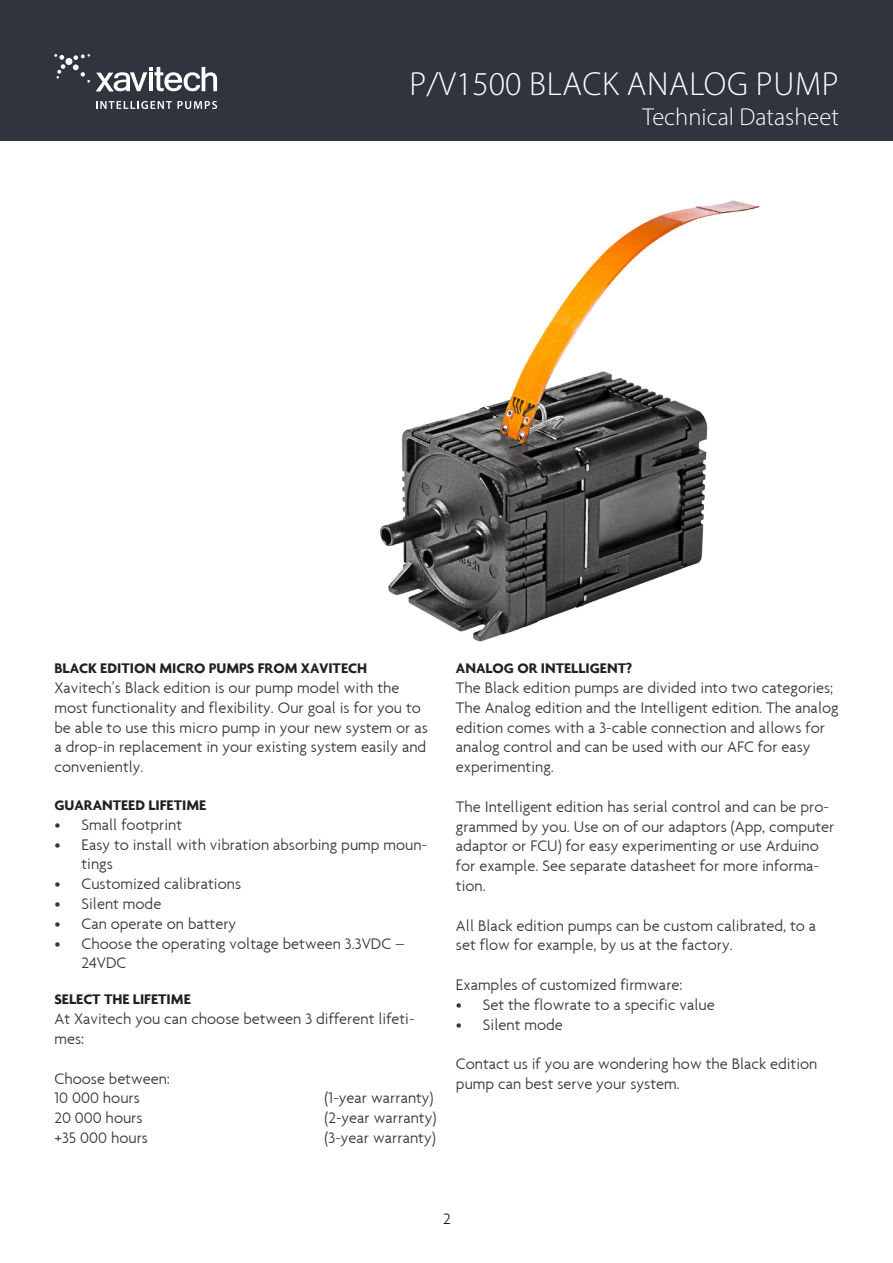
<style>
.page{position:relative;width:893px;height:1263px;background:#fff}
.page>*{position:absolute;margin:0;border:0;box-sizing:border-box;transform-origin:0 0}
.t1{font:300 33.45px "Myriad Pro";letter-spacing:.02em;color:#fff}
.t2{font:300 24.6px "Myriad Pro";color:#fff}
.Brödtext{font:300 16.5px/19.8px "Agenda";color:#31373f}
.t3{font:300 16.5px "Agenda";color:#231f20}
.Rubrik_3{font:700 15px "Agenda";color:#231f20}
</style>
<div class="page">
<div style="left:0;top:0;width:893px;height:140px;background:#30343e"></div>
<svg style="left:96px;top:101px;width:121px;height:8px"></svg>
<svg style="left:96px;top:67px;width:121px;height:24px"></svg>
<div style="left:65px;top:58px;width:8px;height:7px;background:#fff;border-radius:50%"></div>
<svg style="left:54px;top:54px;width:11px;height:25px"></svg>
<svg style="left:73px;top:54px;width:17px;height:29px"></svg>
<img style="left:380px;top:200px;width:380px;height:442px">
<p class="t1" style="left:410px;top:64px;width:431px">P/V1500 BLACK ANALOG PUMP</p>
<p class="t2" style="left:643px;top:102px;width:198px">Technical Datasheet</p>
<p class="Rubrik_3" style="left:54px;top:659px;width:314px">BLACK EDITION MICRO PUMPS FROM XAVITECH</p>
<p class="Brödtext" style="left:54px;top:677px;width:375px">Xavitech’s Black edition is our pump model with the most functionality and flexibility. Our goal is for you to be able to use this micro pump in your new system or as a drop-in replacement in your existing system easily and conveniently.</p>
<p class="Rubrik_3" style="left:54px;top:796px;width:153px">GUARANTEED LIFETIME</p>
<p class="Brödtext" style="left:54px;top:814px;width:129px">• Small footprint</p>
<p class="Brödtext" style="left:81px;top:834px;width:347px;text-indent:-27px">• Easy to install with vibration absorbing pump moun&shy;tings</p>
<p class="Brödtext" style="left:54px;top:874px;width:188px">• Customized calibrations</p>
<p class="Brödtext" style="left:54px;top:893px;width:108px">• Silent mode</p>
<p class="Brödtext" style="left:54px;top:913px;width:183px">• Can operate on battery</p>
<p class="Brödtext" style="left:81px;top:933px;width:325px;text-indent:-27px">• Choose the operating voltage between 3.3VDC –<br>24VDC</p>
<p class="Rubrik_3" style="left:54px;top:990px;width:138px">SELECT THE LIFETIME</p>
<p class="Brödtext" style="left:54px;top:1009px;width:362px">At Xavitech you can choose between 3 different lifeti&shy;mes:</p>
<p class="Brödtext" style="left:54px;top:1068px;width:117px">Choose between:<br>10 000 hours</p>
<p class="Brödtext" style="left:324px;top:1088px;width:111px">(1-year warranty)</p>
<p class="Brödtext" style="left:54px;top:1108px;width:90px">20 000 hours</p>
<p class="Brödtext" style="left:324px;top:1108px;width:113px">(2-year warranty)</p>
<p class="Brödtext" style="left:54px;top:1127px;width:95px">+35 000 hours</p>
<p class="Brödtext" style="left:324px;top:1127px;width:113px">(3-year warranty)</p>
<p class="Rubrik_3" style="left:456px;top:659px;width:178px">ANALOG OR INTELLIGENT?</p>
<p class="Brödtext" style="left:456px;top:677px;width:384px">The Black edition pumps are divided into two categories; The Analog edition and the Intelligent edition. The analog edition comes with a 3-cable connection and allows for analog control and can be used with our AFC for easy experimenting.</p>
<p class="Brödtext" style="left:456px;top:796px;width:380px">The Intelligent edition has serial control and can be pro&shy;grammed by you. Use on of our adaptors (App, computer adaptor or FCU) for easy experimenting or use Arduino for example. See separate datasheet for more informa&shy;tion.</p>
<p class="Brödtext" style="left:456px;top:915px;width:362px">All Black edition pumps can be custom calibrated, to a set flow for example, by us at the factory.</p>
<p class="Brödtext" style="left:456px;top:974px;width:228px">Examples of customized firmware:</p>
<p class="Brödtext" style="left:456px;top:994px;width:260px">• Set the flowrate to a specific value</p>
<p class="Brödtext" style="left:456px;top:1014px;width:108px">• Silent mode</p>
<p class="Brödtext" style="left:456px;top:1054px;width:363px">Contact us if you are wondering how the Black edition pump can best serve your system.</p>
<p class="t3" style="left:443px;top:1209px;width:9px">2</p>
</div>
